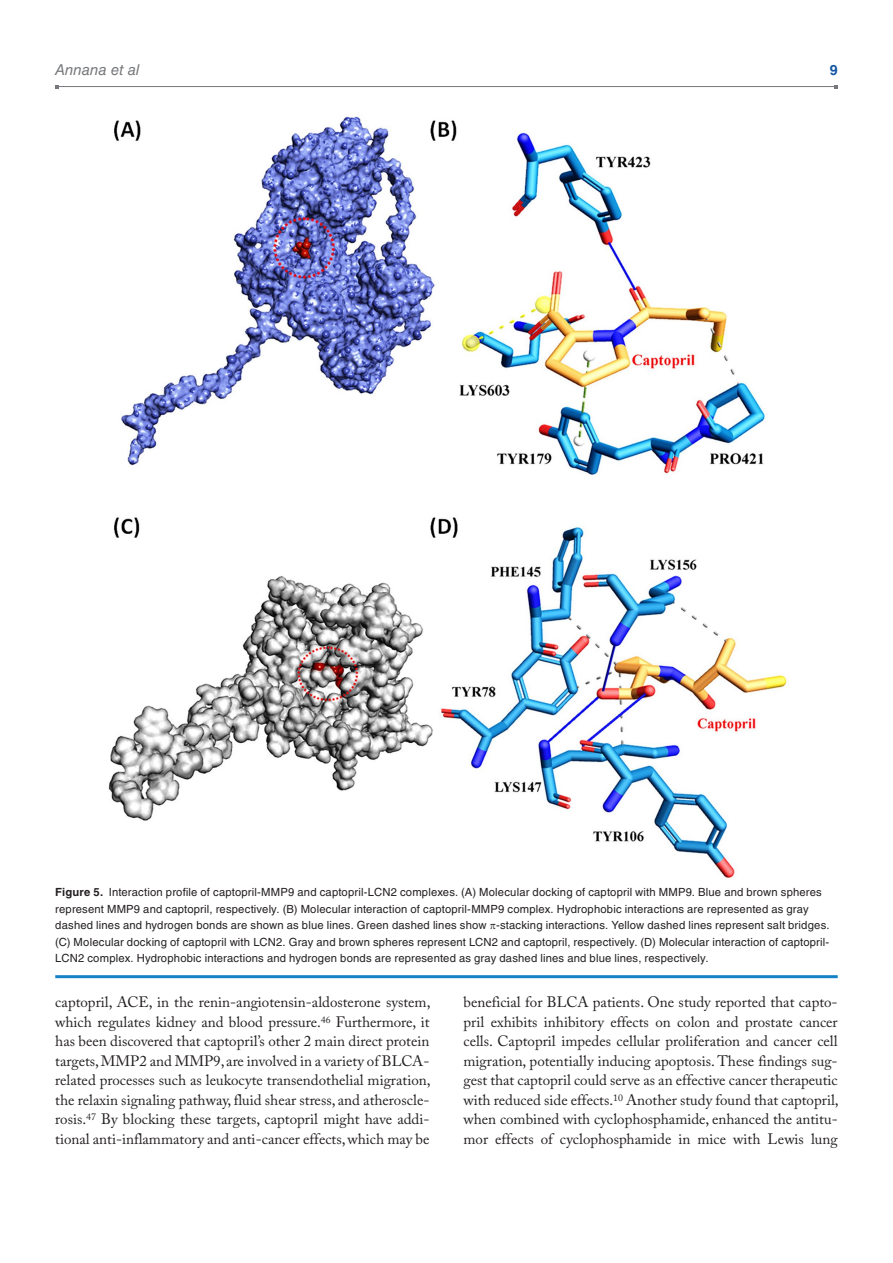
<style>
.page{position:relative;width:893px;height:1263px;background:#fff}
.page>*{position:absolute;margin:0;border:0;box-sizing:border-box;transform-origin:0 0}
.t1{font:15px/19.5px "Adobe Caslon Pro";color:#231f20;text-align:justify}
.t2{font:italic 15px "Helvetica LT Std";color:#76787b}
.t3{font:700 14.25px "Helvetica LT Std";color:#1055a4}
.t4{font:11.25px/16.5px "Helvetica LT Std";letter-spacing:.015em;color:#231f20}
.s1{font-weight:700}
</style>
<div class="page">
<hr style="left:57px;top:86px;width:779px;height:1px;background:#76787b">
<hr style="left:55px;top:975px;width:783px;height:3px;background:#1582c5">
<img style="left:108px;top:115px;width:680px;height:765px">
<p class="t2" style="left:55px;top:61px;width:86px">Annana et al</p>
<p class="t3" style="left:830px;top:61px;width:9px">9</p>
<p class="t4" style="left:55px;top:884px;width:776px"><span class="s1">Figure 5.</span> Interaction profile of captopril-MMP9 and captopril-LCN2 complexes. (A) Molecular docking of captopril with MMP9. Blue and brown spheres represent MMP9 and captopril, respectively. (B) Molecular interaction of captopril-MMP9 complex. Hydrophobic interactions are represented as gray dashed lines and hydrogen bonds are shown as blue lines. Green dashed lines show -stacking interactions. Yellow dashed lines represent salt bridges. (C) Molecular docking of captopril with LCN2. Gray and brown spheres represent LCN2 and captopril, respectively. (D) Molecular interaction of captopril-LCN2 complex. Hydrophobic interactions and hydrogen bonds are represented as gray dashed lines and blue lines, respectively.</p>
<p class="t1" style="left:55px;top:992px;width:377px">captopril, ACE, in the renin-angiotensin-aldosterone system, which regulates kidney and blood pressure.<sup>46</sup> Furthermore, it has been discovered that captopril’s other 2 main direct protein targets, MMP2 and MMP9, are involved in a variety of BLCA&shy;related processes such as leukocyte transendothelial migration, the relaxin signaling pathway, fluid shear stress, and atheroscle&shy;rosis.<sup>47</sup> By blocking these targets, captopril might have addi&shy;tional anti-inflammatory and anti-cancer effects, which may be</p>
<p class="t1" style="left:463px;top:992px;width:377px">beneficial for BLCA patients. One study reported that capto&shy;pril exhibits inhibitory effects on colon and prostate cancer cells. Captopril impedes cellular proliferation and cancer cell migration, potentially inducing apoptosis. These findings sug&shy;gest that captopril could serve as an effective cancer therapeutic with reduced side effects.<sup>10</sup> Another study found that captopril, when combined with cyclophosphamide, enhanced the antitu&shy;mor effects of cyclophosphamide in mice with Lewis lung</p>
</div>
